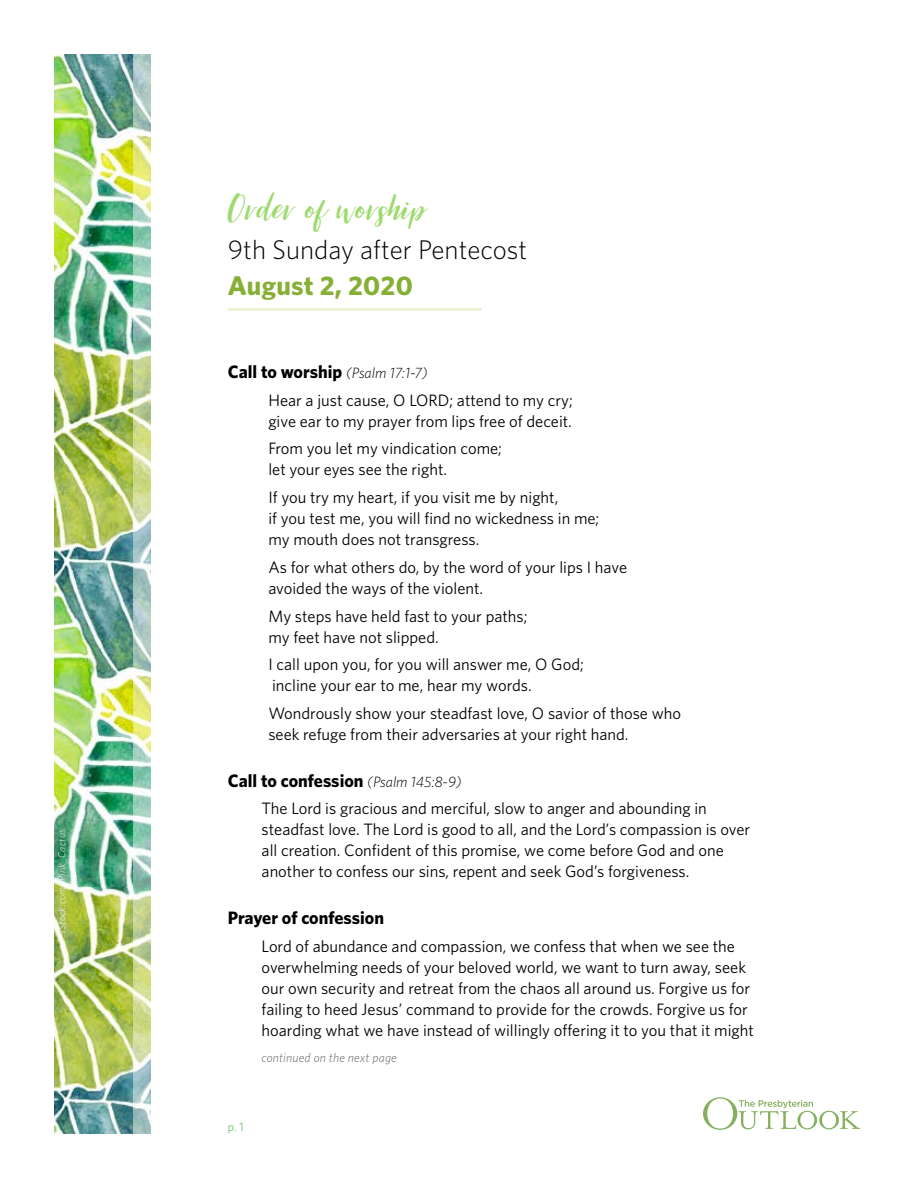
<style>
.page{position:relative;width:918px;height:1188px;background:#fff}
.page>*{position:absolute;margin:0;border:0;box-sizing:border-box;transform-origin:0 0}
.t1{font:40.5px "Caviar Clean";color:#9fda70}
.t2{font:300 27px "Whitney";color:#000}
.t3{font:700 27px "Whitney";letter-spacing:.01em;color:#86af35}
.t4{font:700 18px "Whitney";color:#000}
.t5{font:16.5px/21px "Whitney";color:#000}
.t6{font:italic 300 12.75px "Whitney";letter-spacing:.01em;color:#636466}
.t7{font:12px "Whitney";color:#66c368}
.t8{font:italic 10.5px "Whitney";letter-spacing:.02em;color:#fff}
.s1{font-weight:300;font-style:italic;font-size:15px}
</style>
<div class="page">
<img style="left:133px;top:54px;width:17px;height:1080px">
<img style="left:54px;top:54px;width:79px;height:1080px">
<svg style="left:703px;top:1097px;width:157px;height:33px"></svg>
<hr style="left:228px;top:308px;width:254px;height:3px;background:#edf2d2">
<p class="t8" style="left:56px;top:933px;width:105px;rotate:-90deg">iStock.com/Pink_Cactus</p>
<h1 class="t1" style="left:228px;top:188px;width:199px">Order of worship</h1>
<h2 class="t2" style="left:228px;top:234px;width:301px">9th Sunday after Pentecost</h2>
<h2 class="t3" style="left:228px;top:270px;width:186px">August 2, 2020</h2>
<p class="t4" style="left:228px;top:361px;width:201px">Call to worship <span class="s1">(Psalm 17:1-7)</span></p>
<p class="t5" style="left:268px;top:389px;width:306px">Hear a just cause, O LORD; attend to my cry; give ear to my prayer from lips free of deceit.</p>
<p class="t5" style="left:268px;top:438px;width:235px">From you let my vindication come; let your eyes see the right.</p>
<p class="t5" style="left:268px;top:486px;width:333px">If you try my heart, if you visit me by night,<br>if you test me, you will find no wickedness in me; my mouth does not transgress.</p>
<p class="t5" style="left:268px;top:556px;width:360px">As for what others do, by the word of your lips I have avoided the ways of the violent.</p>
<p class="t5" style="left:268px;top:605px;width:261px">My steps have held fast to your paths; my feet have not slipped.</p>
<p class="t5" style="left:268px;top:654px;width:317px">I call upon you, for you will answer me, O God; incline your ear to me, hear my words.</p>
<p class="t5" style="left:268px;top:703px;width:414px">Wondrously show your steadfast love, O savior of those who seek refuge from their adversaries at your right hand.</p>
<p class="t4" style="left:228px;top:769px;width:235px">Call to confession <span class="s1">(Psalm 145:8-9)</span></p>
<p class="t5" style="left:262px;top:798px;width:490px">The Lord is gracious and merciful, slow to anger and abounding in steadfast love. The Lord is good to all, and the Lord’s compassion is over all creation. Confident of this promise, we come before God and one another to confess our sins, repent and seek God’s forgiveness.</p>
<p class="t4" style="left:228px;top:907px;width:158px">Prayer of confession</p>
<p class="t5" style="left:262px;top:935px;width:494px">Lord of abundance and compassion, we confess that when we see the overwhelming needs of your beloved world, we want to turn away, seek our own security and retreat from the chaos all around us. Forgive us for failing to heed Jesus’ command to provide for the crowds. Forgive us for hoarding what we have instead of willingly offering it to you that it might</p>
<p class="t6" style="left:262px;top:1050px;width:137px">continued on the next page</p>
<p class="t7" style="left:228px;top:1119px;width:17px">p. 1</p>
</div>
